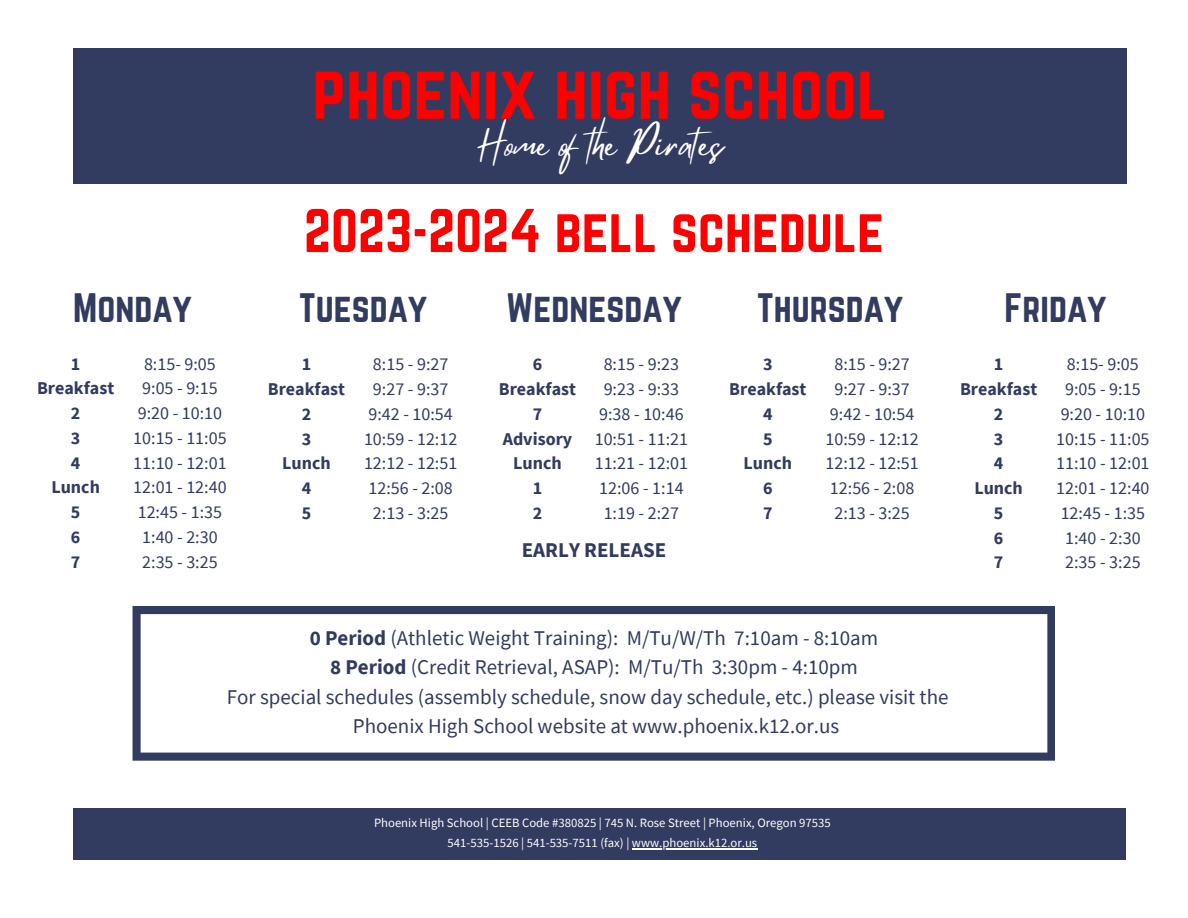
<style>
.page{position:relative;width:1188px;height:918px;background:#fff}
.page>*{position:absolute;margin:0;border:0;box-sizing:border-box;transform-origin:0 0}
.t1{font:67.5px "Norwester";color:#f00}
.t2{font:54px "Norwester";color:#f00}
.t3{font:36px "Norwester";color:#323b60}
.t4{font:36px "Mistrully";color:#fff}
.t5{font:21px/29.2px "Source Sans Pro";color:#323b60}
.t6{font:700 21px "Source Sans Pro";color:#323b60}
.t7{font:18px "Source Sans Pro";color:#323b60}
.t8{font:700 18px "Source Sans Pro";color:#323b60}
.t9{font:12.75px "Source Sans Pro";color:#fff}
.s1{font-weight:700}
</style>
<div class="page">
<svg style="left:133px;top:606px;width:922px;height:155px"></svg>
<div style="left:73px;top:49px;width:1053px;height:135px;background:#323b60"></div>
<div style="left:73px;top:809px;width:1053px;height:50px;background:#323b60"></div>
<hr style="left:632px;top:848px;width:125px;height:1px;background:#fff">
<p class="t3" style="left:73px;top:286px;width:120px">Monday</p>
<p class="t8" style="left:71px;top:352px;width:11px">1</p>
<p class="t8" style="left:37px;top:377px;width:79px">Breakfast</p>
<p class="t8" style="left:71px;top:402px;width:11px">2</p>
<p class="t8" style="left:71px;top:426px;width:11px">3</p>
<p class="t8" style="left:71px;top:451px;width:11px">4</p>
<p class="t8" style="left:51px;top:476px;width:50px">Lunch</p>
<p class="t8" style="left:71px;top:501px;width:11px">5</p>
<p class="t8" style="left:71px;top:525px;width:11px">6</p>
<p class="t8" style="left:71px;top:550px;width:11px">7</p>
<p class="t7" style="left:144px;top:352px;width:73px">8:15- 9:05</p>
<p class="t7" style="left:142px;top:377px;width:77px">9:05 - 9:15</p>
<p class="t7" style="left:138px;top:402px;width:86px">9:20 - 10:10</p>
<p class="t7" style="left:133px;top:426px;width:95px">10:15 - 11:05</p>
<p class="t7" style="left:133px;top:451px;width:95px">11:10 - 12:01</p>
<p class="t7" style="left:133px;top:476px;width:95px">12:01 - 12:40</p>
<p class="t7" style="left:138px;top:501px;width:86px">12:45 - 1:35</p>
<p class="t7" style="left:142px;top:525px;width:77px">1:40 - 2:30</p>
<p class="t7" style="left:142px;top:550px;width:77px">2:35 - 3:25</p>
<p class="t1" style="left:312px;top:51px;width:577px">phoenix high school</p>
<p class="t4" style="left:477px;top:115px;width:247px">Home of the Pirates</p>
<p class="t2" style="left:304px;top:198px;width:582px">2023-2024 bell schedule</p>
<p class="t3" style="left:299px;top:286px;width:129px">Tuesday</p>
<p class="t8" style="left:302px;top:353px;width:11px">1</p>
<p class="t8" style="left:268px;top:377px;width:79px">Breakfast</p>
<p class="t8" style="left:302px;top:402px;width:11px">2</p>
<p class="t8" style="left:302px;top:427px;width:11px">3</p>
<p class="t8" style="left:282px;top:452px;width:50px">Lunch</p>
<p class="t8" style="left:302px;top:476px;width:11px">4</p>
<p class="t8" style="left:302px;top:501px;width:11px">5</p>
<p class="t7" style="left:373px;top:353px;width:77px">8:15 - 9:27</p>
<p class="t7" style="left:373px;top:377px;width:77px">9:27 - 9:37</p>
<p class="t7" style="left:368px;top:402px;width:86px">9:42 - 10:54</p>
<p class="t7" style="left:364px;top:427px;width:95px">10:59 - 12:12</p>
<p class="t7" style="left:364px;top:452px;width:95px">12:12 - 12:51</p>
<p class="t7" style="left:368px;top:476px;width:86px">12:56 - 2:08</p>
<p class="t7" style="left:373px;top:501px;width:77px">2:13 - 3:25</p>
<p class="t3" style="left:506px;top:286px;width:177px">Wednesday</p>
<p class="t8" style="left:533px;top:353px;width:11px">6</p>
<p class="t8" style="left:499px;top:377px;width:79px">Breakfast</p>
<p class="t8" style="left:533px;top:402px;width:11px">7</p>
<p class="t8" style="left:503px;top:427px;width:71px">Advisory</p>
<p class="t8" style="left:513px;top:452px;width:50px">Lunch</p>
<p class="t8" style="left:533px;top:476px;width:11px">1</p>
<p class="t8" style="left:533px;top:501px;width:11px">2</p>
<p class="t7" style="left:604px;top:353px;width:77px">8:15 - 9:23</p>
<p class="t7" style="left:604px;top:377px;width:77px">9:23 - 9:33</p>
<p class="t7" style="left:599px;top:402px;width:86px">9:38 - 10:46</p>
<p class="t7" style="left:595px;top:427px;width:95px">10:51 - 11:21</p>
<p class="t7" style="left:595px;top:452px;width:95px">11:21 - 12:01</p>
<p class="t7" style="left:599px;top:476px;width:86px">12:06 - 1:14</p>
<p class="t7" style="left:604px;top:501px;width:77px">1:19 - 2:27</p>
<p class="t6" style="left:522px;top:536px;width:146px">EARLY RELEASE</p>
<p class="t3" style="left:757px;top:286px;width:147px">Thursday</p>
<p class="t8" style="left:763px;top:353px;width:11px">3</p>
<p class="t8" style="left:729px;top:377px;width:79px">Breakfast</p>
<p class="t8" style="left:763px;top:402px;width:11px">4</p>
<p class="t8" style="left:763px;top:427px;width:11px">5</p>
<p class="t8" style="left:744px;top:452px;width:50px">Lunch</p>
<p class="t8" style="left:763px;top:476px;width:11px">6</p>
<p class="t8" style="left:763px;top:501px;width:11px">7</p>
<p class="t7" style="left:834px;top:353px;width:77px">8:15 - 9:27</p>
<p class="t7" style="left:834px;top:377px;width:77px">9:27 - 9:37</p>
<p class="t7" style="left:830px;top:402px;width:86px">9:42 - 10:54</p>
<p class="t7" style="left:825px;top:427px;width:95px">10:59 - 12:12</p>
<p class="t7" style="left:825px;top:452px;width:95px">12:12 - 12:51</p>
<p class="t7" style="left:830px;top:476px;width:86px">12:56 - 2:08</p>
<p class="t7" style="left:834px;top:501px;width:77px">2:13 - 3:25</p>
<p class="t3" style="left:1005px;top:286px;width:103px">Friday</p>
<p class="t8" style="left:994px;top:353px;width:11px">1</p>
<p class="t8" style="left:960px;top:377px;width:79px">Breakfast</p>
<p class="t8" style="left:994px;top:402px;width:11px">2</p>
<p class="t8" style="left:994px;top:427px;width:11px">3</p>
<p class="t8" style="left:994px;top:452px;width:11px">4</p>
<p class="t8" style="left:974px;top:476px;width:50px">Lunch</p>
<p class="t8" style="left:994px;top:501px;width:11px">5</p>
<p class="t8" style="left:994px;top:526px;width:11px">6</p>
<p class="t8" style="left:994px;top:551px;width:11px">7</p>
<p class="t7" style="left:1067px;top:353px;width:73px">8:15- 9:05</p>
<p class="t7" style="left:1065px;top:377px;width:77px">9:05 - 9:15</p>
<p class="t7" style="left:1061px;top:402px;width:86px">9:20 - 10:10</p>
<p class="t7" style="left:1056px;top:427px;width:95px">10:15 - 11:05</p>
<p class="t7" style="left:1056px;top:452px;width:95px">11:10 - 12:01</p>
<p class="t7" style="left:1056px;top:476px;width:95px">12:01 - 12:40</p>
<p class="t7" style="left:1061px;top:501px;width:86px">12:45 - 1:35</p>
<p class="t7" style="left:1065px;top:526px;width:77px">1:40 - 2:30</p>
<p class="t7" style="left:1065px;top:551px;width:77px">2:35 - 3:25</p>
<p class="t5" style="left:310px;top:623px;width:570px"><span class="s1">0 Period</span> (Athletic Weight Training): M/Tu/W/Th 7:10am - 8:10am</p>
<p class="t5" style="left:330px;top:652px;width:529px"><span class="s1">8 Period</span> (Credit Retrieval, ASAP): M/Tu/Th 3:30pm - 4:10pm</p>
<p class="t5" style="left:353px;top:681px;width:597px;text-indent:-126px">For special schedules (assembly schedule, snow day schedule, etc.) please visit the<br>Phoenix High School website at www.phoenix.k12.or.us</p>
<p class="t9" style="left:374px;top:814px;width:458px">Phoenix High School | CEEB Code #380825 | 745 N. Rose Street | Phoenix, Oregon 97535</p>
<p class="t9" style="left:448px;top:834px;width:311px">541-535-1526 | 541-535-7511 (fax) | www.phoenix.k12.or.us</p>
</div>
